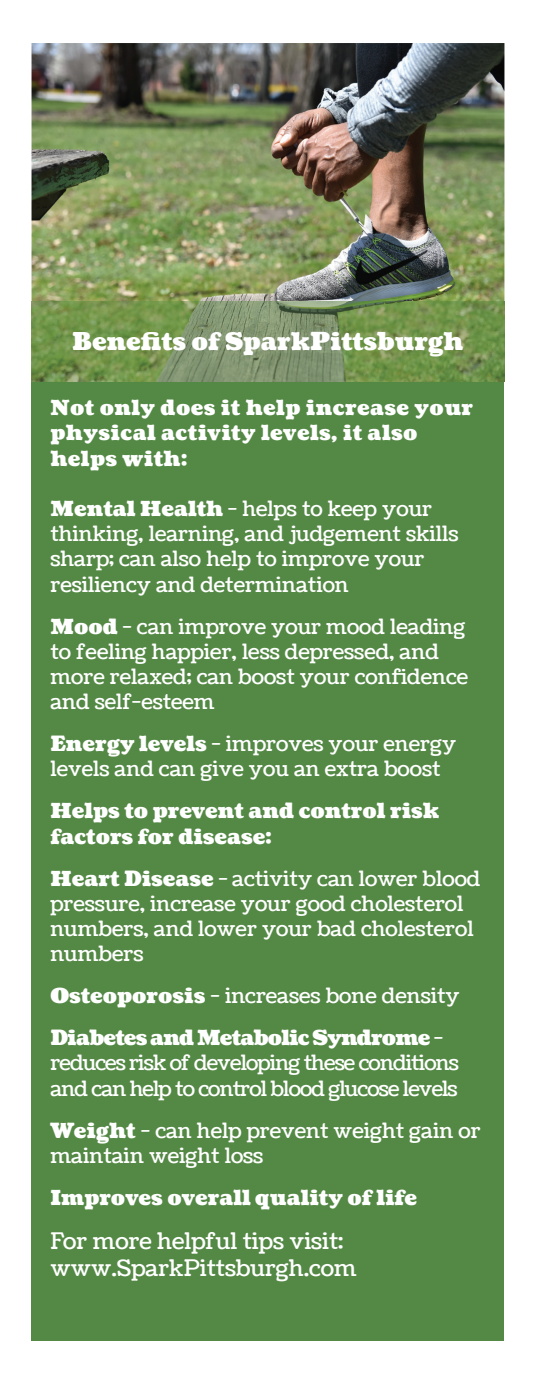
<style>
.page{position:relative;width:536px;height:1386px;background:#fff}
.page>*{position:absolute;margin:0;border:0;box-sizing:border-box;transform-origin:0 0}
.t1{font:900 24.5px "Coustard";color:#fff}
.t2{font:22.75px/27.3px "Coustard";color:#fff}
.t3{font:21px/25.2px "Coustard";color:#fff}
.t4{font:21px/25.2px "Coustard";letter-spacing:-.04em;color:#fff}
.t5{font:900 21px/25.2px "Coustard";color:#fff}
.t6{font:900 21px/25.2px "Coustard";letter-spacing:.02em;color:#fff}
.t7{font:900 21px/42px "Coustard";letter-spacing:-.04em;color:#fff}
.s1{font-weight:900}
.s2{font-weight:400}
</style>
<div class="page">
<div style="left:32px;top:370px;width:472px;height:971px;background:#548945"></div>
<img style="left:32px;top:43px;width:472px;height:259px">
<img style="left:32px;top:302px;width:472px;height:80px">
<p class="t1" style="left:73px;top:325px;width:392px">Benefits of SparkPittsburgh</p>
<p class="t6" style="left:50px;top:396px;width:424px">Not only does it help increase your physical activity levels, it also helps with:</p>
<p class="t3" style="left:50px;top:496px;width:409px"><span class="s1">Mental Health</span> - helps to keep your thinking, learning, and judgement skills sharp; can also help to improve your resiliency and determination</p>
<p class="t3" style="left:50px;top:614px;width:419px"><span class="s1">Mood</span> - can improve your mood leading to feeling happier, less depressed, and more relaxed; can boost your confidence and self-esteem</p>
<p class="t3" style="left:50px;top:731px;width:407px"><span class="s1">Energy levels</span> - improves your energy levels and can give you an extra boost</p>
<p class="t5" style="left:50px;top:799px;width:390px">Helps to prevent and control risk factors for disease:</p>
<p class="t3" style="left:50px;top:866px;width:431px"><span class="s1">Heart Disease</span> - activity can lower blood pressure, increase your good cholesterol numbers, and lower your bad cholesterol numbers</p>
<p class="t7" style="left:50px;top:975px;width:410px">Osteoporosis <span class="s2">- increases bone density<br></span>Diabetes and Metabolic Syndrome <span class="s2">-</span></p>
<p class="t4" style="left:50px;top:1050px;width:410px">reduces risk of developing these conditions and can help to control blood glucose levels</p>
<p class="t3" style="left:50px;top:1118px;width:431px"><span class="s1">Weight</span> - can help prevent weight gain or maintain weight loss</p>
<p class="t5" style="left:50px;top:1185px;width:368px">Improves overall quality of life</p>
<p class="t2" style="left:50px;top:1227px;width:307px">For more helpful tips visit: www.SparkPittsburgh.com</p>
</div>
